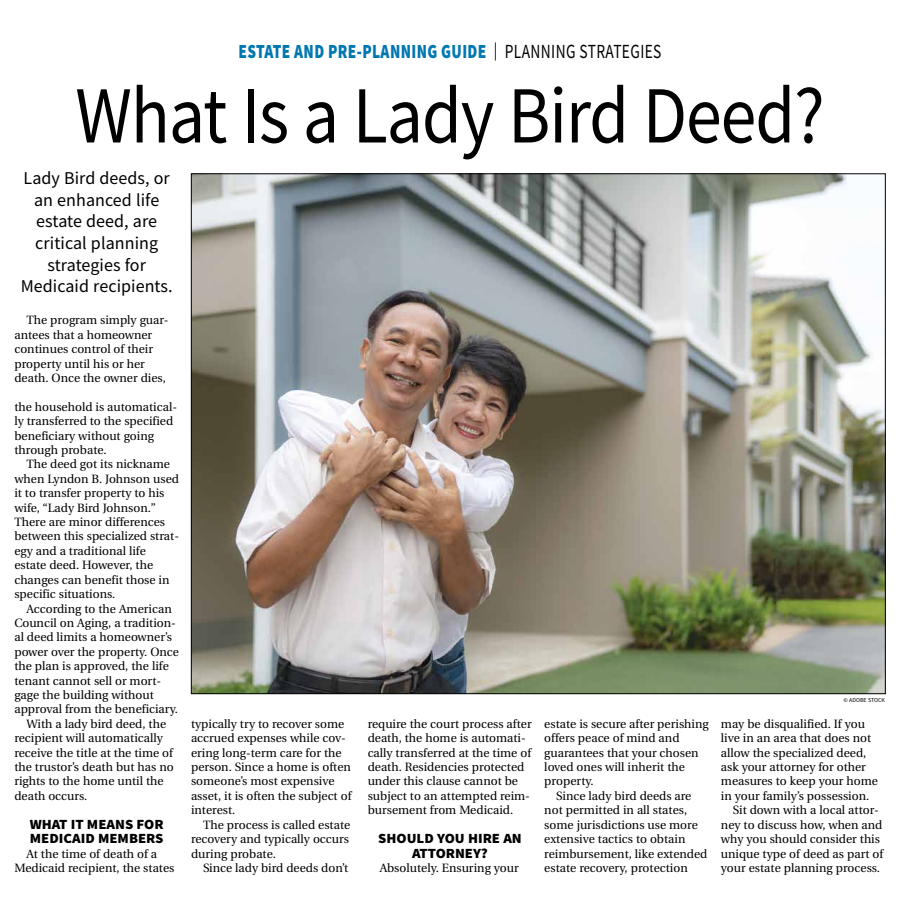
<style>
.page{position:relative;width:900px;height:908px;background:#fff}
.page>*{position:absolute;margin:0;border:0;box-sizing:border-box;transform-origin:0 0}
.t1{font:81px "Source Sans Pro";letter-spacing:-.015em;color:#000;scale:.89 1}
.t2{font:900 20px "Source Sans Pro";letter-spacing:.025em;color:#0077b1;scale:.77 1}
.t3{font:18px/21.6px "Source Sans Pro";letter-spacing:.005em;color:#000;text-align:center}
.t4{font:900 14px/14.4px "Source Sans Pro";color:#000;scale:1.05 1}
.t5{font:12px/14.4px "Utopia";color:#000}
.t6{font:6px "Source Sans Pro";color:#000}
.s1{font-weight:400;font-size:18px;color:#000}
.s2{font-weight:400;color:#000}
</style>
<div class="page">
<img style="left:193px;top:175px;width:691px;height:516px">
<h2 class="t2" style="left:238px;top:38px;width:551px">ESTATE AND PRE-PLANNING GUIDE <span class="s1">|</span> <span class="s2">PLANNING STRATEGIES</span></h2>
<h1 class="t1" style="left:75px;top:64px;width:844px">What Is a Lady Bird Deed?</h1>
<h3 class="t3" style="left:21px;top:167px;width:154px">Lady Bird deeds, or an enhanced life estate deed, are critical planning strategies for<br>Medicaid recipients.</h3>
<p class="t5" style="left:14px;top:313px;width:156px;text-indent:12px">The program simply guar&shy;antees that a homeowner continues control of their property until his or her death. Once the owner dies,</p>
<p class="t5" style="left:14px;top:399px;width:164px">the household is automatical&shy;ly transferred to the specified beneficiary without going through probate.</p>
<p class="t5" style="left:14px;top:457px;width:166px;text-indent:12px">The deed got its nickname when Lyndon B. Johnson used it to transfer property to his wife, “Lady Bird Johnson.”<br>There are minor differences between this specialized strat&shy;egy and a traditional life estate deed. However, the changes can benefit those in specific situations.</p>
<p class="t5" style="left:26px;top:601px;width:147px">According to the American</p>
<p class="t5" style="left:14px;top:615px;width:163px">Council on Aging, a tradition-</p>
<p class="t5" style="left:14px;top:630px;width:159px">al deed limits a homeowner’s</p>
<p class="t5" style="left:14px;top:644px;width:166px">power over the property. Once</p>
<p class="t5" style="left:14px;top:659px;width:156px">the plan is approved, the life</p>
<p class="t5" style="left:14px;top:673px;width:148px">tenant cannot sell or mort-</p>
<p class="t5" style="left:14px;top:687px;width:141px">gage the building without</p>
<p class="t5" style="left:14px;top:702px;width:165px">approval from the beneficiary.</p>
<p class="t5" style="left:26px;top:716px;width:141px">With a lady bird deed, the</p>
<p class="t5" style="left:14px;top:731px;width:150px">recipient will automatically</p>
<p class="t5" style="left:14px;top:745px;width:160px">receive the title at the time of</p>
<p class="t5" style="left:14px;top:759px;width:161px">the trustor’s death but has no</p>
<p class="t5" style="left:14px;top:774px;width:151px">rights to the home until the</p>
<p class="t5" style="left:14px;top:788px;width:74px">death occurs.</p>
<p class="t4" style="left:30px;top:816px;width:129px">WHAT IT MEANS FOR<br>MEDICAID MEMBERS</p>
<p class="t5" style="left:14px;top:846px;width:162px;text-align:center">At the time of death of a<br>Medicaid recipient, the states</p>
<p class="t5" style="left:191px;top:716px;width:162px">typically try to recover some accrued expenses while cov&shy;ering long-term care for the person. Since a home is often someone’s most expensive asset, it is often the subject of interest.</p>
<p class="t5" style="left:191px;top:817px;width:161px;text-align:justify;text-indent:12px">The process is called estate recovery and typically occurs during probate.</p>
<p class="t5" style="left:203px;top:860px;width:147px">Since lady bird deeds don’t</p>
<p class="t5" style="left:368px;top:716px;width:166px">require the court process after death, the home is automati&shy;cally transferred at the time of death. Residencies protected under this clause cannot be subject to an attempted reim&shy;bursement from Medicaid.</p>
<p class="t4" style="left:378px;top:830px;width:138px;text-align:center">SHOULD YOU HIRE AN<br>ATTORNEY?</p>
<p class="t5" style="left:380px;top:860px;width:141px">Absolutely. Ensuring your</p>
<p class="t5" style="left:544px;top:716px;width:166px">estate is secure after perishing offers peace of mind and guarantees that your chosen loved ones will inherit the property.</p>
<p class="t5" style="left:544px;top:788px;width:165px;text-indent:12px">Since lady bird deeds are not permitted in all states, some jurisdictions use more extensive tactics to obtain reimbursement, like extended estate recovery, protection</p>
<p class="t6" style="left:844px;top:696px;width:43px">© ADOBE STOCK</p>
<p class="t5" style="left:721px;top:716px;width:146px">may be disqualified. If you</p>
<p class="t5" style="left:721px;top:731px;width:152px">live in an area that does not</p>
<p class="t5" style="left:721px;top:745px;width:147px">allow the specialized deed,</p>
<p class="t5" style="left:721px;top:759px;width:147px">ask your attorney for other</p>
<p class="t5" style="left:721px;top:774px;width:159px">measures to keep your home</p>
<p class="t5" style="left:721px;top:788px;width:150px">in your family’s possession.</p>
<p class="t5" style="left:733px;top:803px;width:147px">Sit down with a local attor-</p>
<p class="t5" style="left:721px;top:817px;width:163px">ney to discuss how, when and</p>
<p class="t5" style="left:721px;top:831px;width:161px">why you should consider this</p>
<p class="t5" style="left:721px;top:846px;width:164px">unique type of deed as part of</p>
<p class="t5" style="left:721px;top:860px;width:161px">your estate planning process.</p>
</div>
